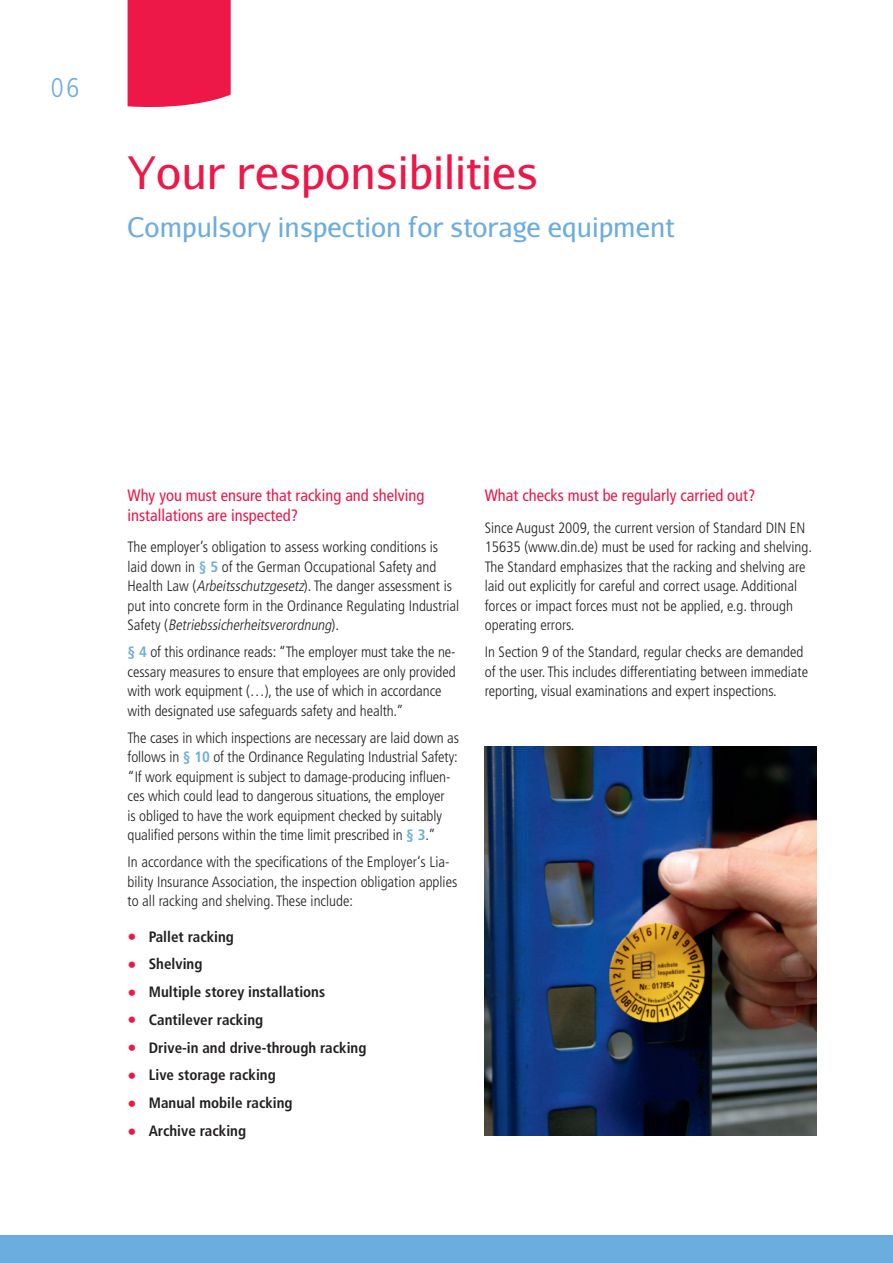
<style>
.page{position:relative;width:893px;height:1263px;background:#fff}
.page>*{position:absolute;margin:0;border:0;box-sizing:border-box;transform-origin:0 0}
.t1{font:45px "Aurulent Sans";color:#ed1748}
.t2{font:27px "Aurulent Sans";color:#6caddf}
.t3{font:300 condensed 27px "Frutiger";color:#6caddf}
.t4{font:condensed 16.5px/19.5px "Frutiger";color:#ed1748}
.t5{font:300 condensed 15px/19.5px "Frutiger";color:#231f20}
.t6{font:700 condensed 15px "Frutiger";color:#231f20}
.s1{font-weight:700;color:#6caddf}
.s2{font-style:italic}
.s3{font-weight:300;font-size:18px;color:#ed1748}
</style>
<div class="page">
<div style="left:128px;top:0;width:103px;height:107px;background:#ed1748"></div>
<div style="left:0;top:1235px;width:893px;height:28px;background:#6caddf"></div>
<img style="left:485px;top:746px;width:331px;height:389px">
<h2 class="t3" style="left:51px;top:72px;width:30px">06</h2>
<h1 class="t1" style="left:128px;top:144px;width:412px">Your responsibilities</h1>
<h2 class="t2" style="left:128px;top:210px;width:548px">Compulsory inspection for storage equipment</h2>
<p class="t4" style="left:128px;top:486px;width:298px">Why you must ensure that racking and shelving installations are inspected?</p>
<p class="t5" style="left:128px;top:538px;width:333px">The employer’s obligation to assess working conditions is laid down in <span class="s1">§ 5</span> of the German Occupational Safety and Health Law (<span class="s2">Arbeitsschutzgesetz</span>). The danger assessment is put into concrete form in the Ordinance Regulating Industrial S a f e t y ( <span class="s2">Betriebssicherheitsverordnung</span>) .</p>
<p class="t5" style="left:128px;top:643px;width:330px"><span class="s1">§ 4</span> of this ordinance reads: “The employer must take the ne&shy;cessary measures to ensure that employees are only provided with work equipment (…), the use of which in accordance with designated use safeguards safety and health.”</p>
<p class="t5" style="left:128px;top:728px;width:333px">The cases in which inspections are necessary are laid down as follows in <span class="s1">§ 10</span> of the Ordinance Regulating Industrial Safety: “If work equipment is subject to damage-producing influen&shy;ces which could lead to dangerous situations, the employer<br>is obliged to have the work equipment checked by suitably qualified persons within the time limit prescribed in <span class="s1">§ 3</span>.”</p>
<p class="t5" style="left:128px;top:853px;width:331px">In accordance with the specifications of the Employer‘s Lia&shy;bility Insurance Association, the inspection obligation applies to all racking and shelving. These include:</p>
<p class="t6" style="left:128px;top:928px;width:108px"><span class="s3">•</span> Pallet racking</p>
<p class="t6" style="left:128px;top:955px;width:76px"><span class="s3">•</span> Shelving</p>
<p class="t6" style="left:128px;top:983px;width:199px"><span class="s3">•</span> Multiple storey installations</p>
<p class="t6" style="left:128px;top:1011px;width:137px"><span class="s3">•</span> Cantilever racking</p>
<p class="t6" style="left:128px;top:1039px;width:240px"><span class="s3">•</span> Drive-in and drive-through racking</p>
<p class="t6" style="left:128px;top:1066px;width:150px"><span class="s3">•</span> Live storage racking</p>
<p class="t6" style="left:128px;top:1094px;width:167px"><span class="s3">•</span> Manual mobile racking</p>
<p class="t6" style="left:128px;top:1122px;width:120px"><span class="s3">•</span> Archive racking</p>
<p class="t4" style="left:485px;top:486px;width:272px">What checks must be regularly carried out?</p>
<p class="t5" style="left:485px;top:518px;width:329px">Since August 2009, the current version of Standard DIN EN 15635 (www.din.de) must be used for racking and shelving.<br>The Standard emphasizes that the racking and shelving are laid out explicitly for careful and correct usage. Additional forces or impact forces must not be applied, e.g. through operating errors.</p>
<p class="t5" style="left:485px;top:643px;width:325px">In Section 9 of the Standard, regular checks are demanded of the user. This includes differentiating between immediate reporting, visual examinations and expert inspections.</p>
</div>
